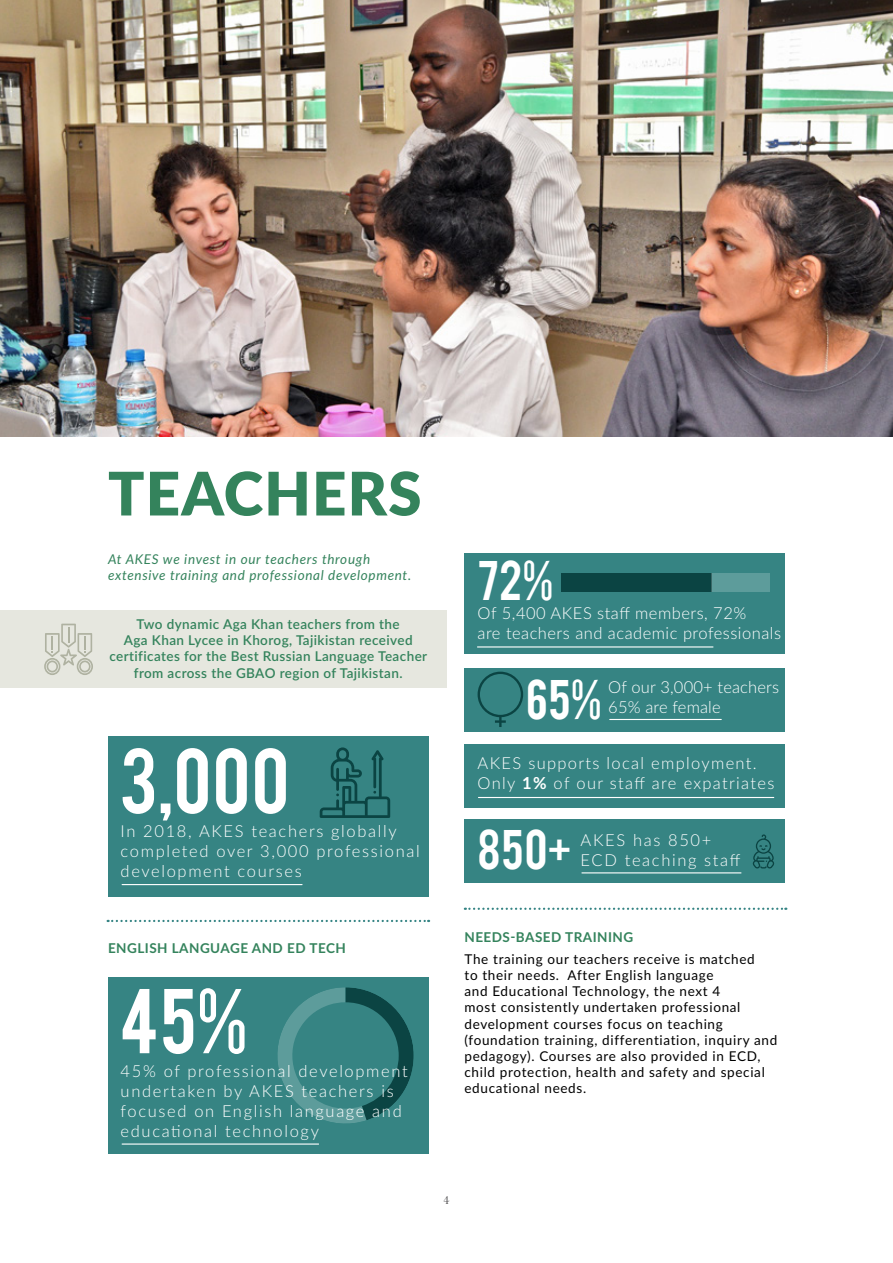
<style>
.page{position:relative;width:893px;height:1263px;background:#fff}
.page>*{position:absolute;margin:0;border:0;box-sizing:border-box;transform-origin:0 0}
.t1{font:72.15px "Bebas";color:#fff}
.t2{font:900 60px "Lato";letter-spacing:.02em;color:#34835c}
.t3{font:43.8px "Bebas";letter-spacing:.02em;color:#fff}
.t4{font:300 16.5px/19.8px "Lato";letter-spacing:.095em;color:#fff}
.t5{font:300 16.5px/19.8px "Lato";letter-spacing:.03em;color:#fff}
.t6{font:300 16.5px/19.8px "Lato";letter-spacing:.01em;color:#fff}
.t7{font:13.5px/16.2px "Lato";letter-spacing:.05em;color:#000}
.t8{font:600 13.5px/16.2px "Lato";letter-spacing:.03em;color:#34835c;text-align:center}
.t9{font:italic 13.5px/16.2px "Lato";letter-spacing:.05em;color:#34835c}
.t10{font:700 13.5px "Lato";letter-spacing:.035em;color:#34835c}
.t11{font:12px "Baskerville";color:#414042}
.s1{font-weight:700}
</style>
<div class="page">
<div style="left:0;top:610px;width:446px;height:78px;background:#e6e7df"></div>
<img style="left:0;top:0;width:893px;height:437px">
<svg style="left:465px;top:908px;width:321px;height:2px"></svg>
<div style="left:108px;top:736px;width:320px;height:160px;background:#368483"></div>
<svg style="left:121px;top:884px;width:182px;height:1px"></svg>
<svg style="left:320px;top:747px;width:70px;height:71px"></svg>
<svg style="left:108px;top:920px;width:321px;height:2px"></svg>
<div style="left:108px;top:978px;width:320px;height:176px;background:#368483"></div>
<svg style="left:121px;top:1143px;width:198px;height:1px"></svg>
<svg style="left:277px;top:987px;width:137px;height:137px"></svg>
<div style="left:465px;top:553px;width:320px;height:101px;background:#368483"></div>
<div style="left:465px;top:668px;width:320px;height:63px;background:#368483"></div>
<div style="left:465px;top:744px;width:320px;height:63px;background:#368483"></div>
<div style="left:465px;top:820px;width:320px;height:63px;background:#368483"></div>
<svg style="left:609px;top:719px;width:113px;height:1px"></svg>
<svg style="left:478px;top:797px;width:296px;height:1px"></svg>
<svg style="left:478px;top:672px;width:45px;height:55px"></svg>
<svg style="left:581px;top:872px;width:161px;height:1px"></svg>
<svg style="left:753px;top:834px;width:21px;height:34px"></svg>
<svg style="left:477px;top:646px;width:237px;height:1px"></svg>
<div style="left:561px;top:573px;width:151px;height:18px;background:#0b4443"></div>
<div style="left:712px;top:573px;width:58px;height:18px;background:#5d9c9b"></div>
<svg style="left:44px;top:624px;width:49px;height:51px"></svg>
<h2 class="t2" style="left:108px;top:448px;width:315px">TEACHERS</h2>
<p class="t9" style="left:108px;top:550px;width:305px">At AKES we invest in our teachers through extensive training and professional development.</p>
<p class="t8" style="left:109px;top:615px;width:319px">Two dynamic Aga Khan teachers from the<br>Aga Khan Lycee in Khorog, Tajikistan received certificates for the Best Russian Language Teacher from across the GBAO region of Tajikistan.</p>
<h1 class="t1" style="left:119px;top:728px;width:171px">3,000</h1>
<p class="t4" style="left:121px;top:821px;width:301px">In 2018, AKES teachers globally completed over 3,000 professional development courses</p>
<p class="t10" style="left:108px;top:938px;width:239px">ENGLISH LANGUAGE AND ED TECH</p>
<h1 class="t1" style="left:119px;top:969px;width:130px">45%</h1>
<p class="t4" style="left:121px;top:1061px;width:289px">45% of professional development undertaken by AKES teachers is focused on English language and educational technology</p>
<h3 class="t3" style="left:478px;top:548px;width:78px">72%</h3>
<p class="t5" style="left:478px;top:603px;width:305px">Of 5,400 AKES staff members, 72%<br>are teachers and academic professionals</p>
<p class="t6" style="left:608px;top:677px;width:172px">Of our 3,000+ teachers<br>65% are female</p>
<h3 class="t3" style="left:526px;top:668px;width:77px">65%</h3>
<p class="t4" style="left:478px;top:753px;width:298px">AKES supports local employment.<br>Only <span class="s1">1%</span> of our staff are expatriates</p>
<h3 class="t3" style="left:478px;top:818px;width:95px">850+</h3>
<p class="t4" style="left:581px;top:830px;width:132px">AKES has 850+</p>
<p class="t4" style="left:581px;top:849px;width:161px">ECD teaching staff</p>
<p class="t10" style="left:464px;top:927px;width:170px">NEEDS-BASED TRAINING</p>
<p class="t7" style="left:464px;top:950px;width:314px">The training our teachers receive is matched<br>to their needs. After English language<br>and Educational Technology, the next 4<br>most consistently undertaken professional development courses focus on teaching (foundation training, differentiation, inquiry and pedagogy). Courses are also provided in ECD, child protection, health and safety and special educational needs.</p>
<p class="t11" style="left:443px;top:1192px;width:7px">4</p>
</div>
